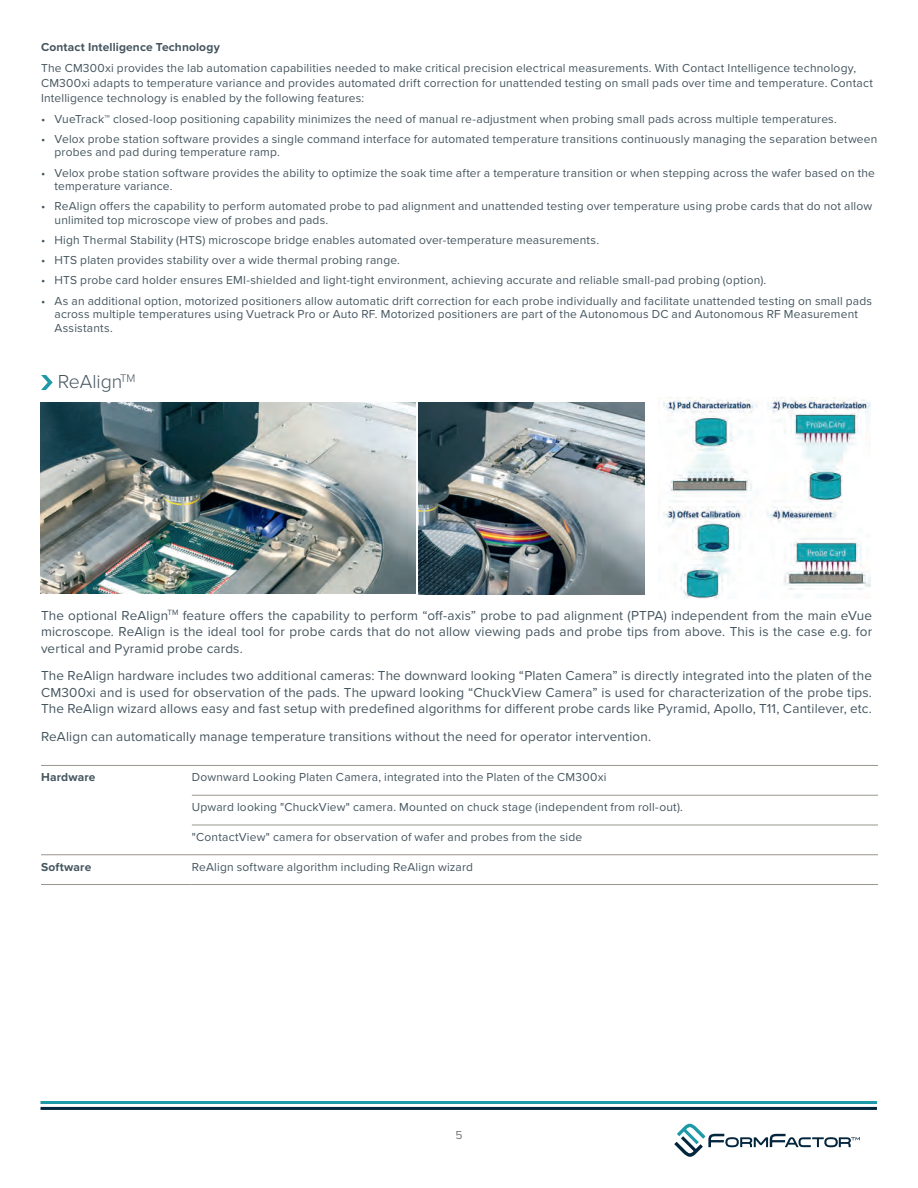
<style>
.page{position:relative;width:918px;height:1188px;background:#fff}
.page>*{position:absolute;margin:0;border:0;box-sizing:border-box;transform-origin:0 0}
.t1{font:300 19.5px "Proxima Nova";color:#45555f}
.t2{font:13.5px/16.5px "Proxima Nova";letter-spacing:.01em;color:#45555f;text-align:justify}
.t3{font:12px/13.5px "Proxima Nova";letter-spacing:.015em;color:#45555f}
.t4{font:700 12px "Proxima Nova";letter-spacing:.01em;color:#45555f}
.t5{font:12px "Proxima Nova";color:#757679}
</style>
<div class="page">
<svg style="left:674px;top:1124px;width:186px;height:33px"></svg>
<hr style="left:40px;top:1101px;width:837px;height:3px;background:#1e99a8">
<hr style="left:40px;top:1107px;width:837px;height:3px;background:#03253d">
<hr style="left:192px;top:765px;width:686px;height:1px;background:#9a968d">
<hr style="left:192px;top:795px;width:686px;height:1px;background:#9a968d">
<hr style="left:192px;top:825px;width:686px;height:1px;background:#9a968d">
<hr style="left:41px;top:765px;width:151px;height:1px;background:#9a968d">
<hr style="left:41px;top:855px;width:151px;height:1px;background:#9a968d">
<hr style="left:192px;top:855px;width:686px;height:1px;background:#9a968d">
<hr style="left:41px;top:884px;width:151px;height:1px;background:#9a968d">
<hr style="left:192px;top:884px;width:686px;height:1px;background:#9a968d">
<svg style="left:41px;top:375px;width:12px;height:15px"></svg>
<img style="left:419px;top:403px;width:225px;height:192px">
<img style="left:40px;top:402px;width:376px;height:192px">
<img style="left:658px;top:398px;width:212px;height:201px">
<p class="t4" style="left:41px;top:39px;width:180px">Contact Intelligence Technology</p>
<p class="t3" style="left:41px;top:61px;width:833px;line-height:15px">The CM300xi provides the lab automation capabilities needed to make critical precision electrical measurements. With Contact Intelligence technology,<br>CM300xi adapts to temperature variance and provides automated drift correction for unattended testing on small pads over time and temperature. Contact<br>Intelligence technology is enabled by the following features:</p>
<p class="t3" style="left:41px;top:112px;width:797px">• VueTrack™ closed-loop positioning capability minimizes the need of manual re-adjustment when probing small pads across multiple temperatures.</p>
<p class="t3" style="left:55px;top:132px;width:824px;text-indent:-13px">• Velox probe station software provides a single command interface for automated temperature transitions continuously managing the separation between probes and pad during temperature ramp.</p>
<p class="t3" style="left:55px;top:166px;width:822px;text-indent:-13px">• Velox probe station software provides the ability to optimize the soak time after a temperature transition or when stepping across the wafer based on the temperature variance.</p>
<p class="t3" style="left:55px;top:200px;width:819px;text-indent:-13px">• ReAlign offers the capability to perform automated probe to pad alignment and unattended testing over temperature using probe cards that do not allow unlimited top microscope view of probes and pads.</p>
<p class="t3" style="left:41px;top:233px;width:560px">• High Thermal Stability (HTS) microscope bridge enables automated over-temperature measurements.</p>
<p class="t3" style="left:41px;top:254px;width:360px">• HTS platen provides stability over a wide thermal probing range.</p>
<p class="t3" style="left:41px;top:274px;width:727px">• HTS probe card holder ensures EMI-shielded and light-tight environment, achieving accurate and reliable small-pad probing (option).</p>
<p class="t3" style="left:55px;top:294px;width:819px;text-indent:-13px">• As an additional option, motorized positioners allow automatic drift correction for each probe individually and facilitate unattended testing on small pads across multiple temperatures using Vuetrack Pro or Auto RF. Motorized positioners are part of the Autonomous DC and Autonomous RF Measurement<br>Assistants.</p>
<h1 class="t1" style="left:58px;top:370px;width:79px">ReAlign<sup>TM</sup></h1>
<p class="t2" style="left:41px;top:607px;width:833px">The optional ReAlign<sup>TM</sup> feature offers the capability to perform “off-axis” probe to pad alignment (PTPA) independent from the main eVue microscope. ReAlign is the ideal tool for probe cards that do not allow viewing pads and probe tips from above. This is the case e.g. for vertical and Pyramid probe cards.</p>
<p class="t2" style="left:41px;top:668px;width:832px">The ReAlign hardware includes two additional cameras: The downward looking “Platen Camera” is directly integrated into the platen of the CM300xi and is used for observation of the pads. The upward looking “ChuckView Camera” is used for characterization of the probe tips.<br>The ReAlign wizard allows easy and fast setup with predefined algorithms for different probe cards like Pyramid, Apollo, T11, Cantilever, etc.</p>
<p class="t2" style="left:41px;top:728px;width:612px">ReAlign can automatically manage temperature transitions without the need for operator intervention.</p>
<p class="t4" style="left:41px;top:770px;width:56px">Hardware</p>
<p class="t3" style="left:192px;top:771px;width:416px">Downward Looking Platen Camera, integrated into the Platen of the CM300xi</p>
<p class="t3" style="left:192px;top:801px;width:493px">Upward looking "ChuckView" camera. Mounted on chuck stage (independent from roll-out).</p>
<p class="t3" style="left:192px;top:830px;width:392px">"ContactView" camera for observation of wafer and probes from the side</p>
<p class="t4" style="left:41px;top:859px;width:52px">Software</p>
<p class="t3" style="left:192px;top:860px;width:283px">ReAlign software algorithm including ReAlign wizard</p>
<p class="t5" style="left:455px;top:1128px;width:9px">5</p>
</div>
